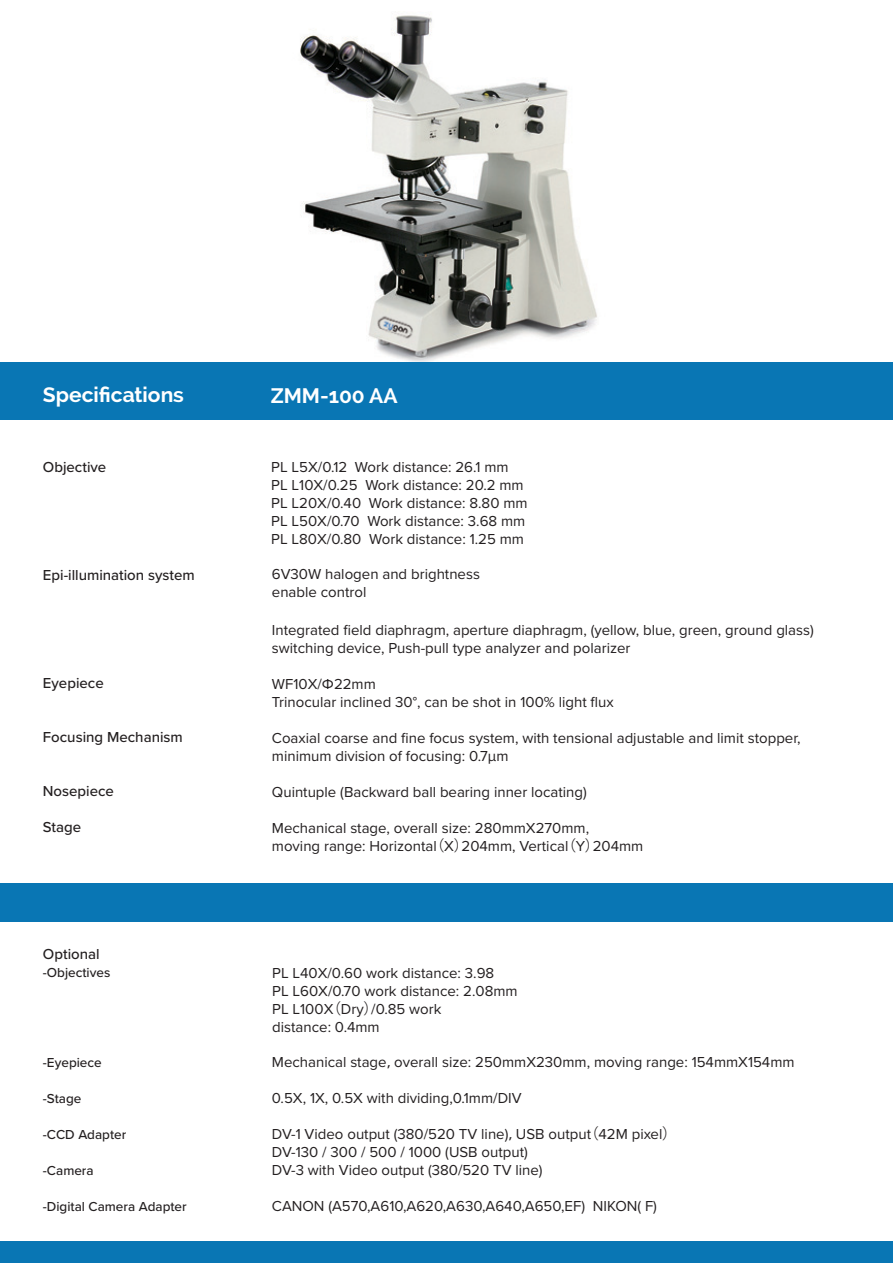
<style>
.page{position:relative;width:893px;height:1263px;background:#fff}
.page>*{position:absolute;margin:0;border:0;box-sizing:border-box;transform-origin:0 0}
.t1{font:700 21px "Raleway";color:#fff}
.t2{font:15px/18px "Proxima Nova";color:#231f20}
.t3{font:500 15px "Proxima Nova";color:#231f20}
.t4{font:500 13.5px "Proxima Nova";color:#231f20}
.s1{font-family:"Koz Go Pr 6 N"}
</style>
<div class="page">
<div style="left:0;top:1242px;width:893px;height:21px;background:#0976b4"></div>
<div style="left:0;top:362px;width:893px;height:58px;background:#0976b4"></div>
<div style="left:0;top:884px;width:893px;height:38px;background:#0976b4"></div>
<img style="left:300px;top:15px;width:297px;height:347px">
<h1 class="t1" style="left:43px;top:383px;width:143px">Specifications</h1>
<h1 class="t1" style="left:271px;top:383px;width:128px">ZMM-100 AA</h1>
<p class="t3" style="left:43px;top:456px;width:65px">Objective</p>
<p class="t3" style="left:43px;top:564px;width:153px">Epi-illumination system</p>
<p class="t3" style="left:43px;top:672px;width:62px">Eyepiece</p>
<p class="t3" style="left:43px;top:726px;width:141px">Focusing Mechanism</p>
<p class="t3" style="left:43px;top:780px;width:73px">Nosepiece</p>
<p class="t3" style="left:43px;top:816px;width:40px">Stage</p>
<p class="t3" style="left:43px;top:942px;width:58px">Optional</p>
<p class="t4" style="left:43px;top:962px;width:69px">-Objectives</p>
<p class="t4" style="left:43px;top:1052px;width:60px">-Eyepiece</p>
<p class="t4" style="left:43px;top:1088px;width:40px">-Stage</p>
<p class="t4" style="left:43px;top:1124px;width:85px">-CCD Adapter</p>
<p class="t4" style="left:43px;top:1160px;width:52px">-Camera</p>
<p class="t4" style="left:43px;top:1196px;width:145px">-Digital Camera Adapter</p>
<p class="t2" style="left:271px;top:458px;width:258px">PL L5X/0.12 Work distance: 26.1 mm PL L10X/0.25 Work distance: 20.2 mm PL L20X/0.40 Work distance: 8.80 mm PL L50X/0.70 Work distance: 3.68 mm PL L80X/0.80 Work distance: 1.25 mm</p>
<p class="t2" style="left:272px;top:564px;width:210px">6V30W halogen and brightness enable control</p>
<p class="t2" style="left:272px;top:620px;width:543px">Integrated field diaphragm, aperture diaphragm, (yellow, blue, green, ground glass) switching device, Push-pull type analyzer and polarizer</p>
<p class="t2" style="left:272px;top:674px;width:343px">WF10X/Φ22mm<br>Trinocular inclined 30°, can be shot in 100% light flux</p>
<p class="t2" style="left:272px;top:728px;width:530px">Coaxial coarse and fine focus system, with tensional adjustable and limit stopper, minimum division of focusing: 0.7μm</p>
<p class="t2" style="left:272px;top:782px;width:316px">Quintuple (Backward ball bearing inner locating)</p>
<p class="t2" style="left:272px;top:818px;width:373px">Mechanical stage, overall size: 280mmX270mm,<br>moving range: Horizontal<span class="s1">（</span>X<span class="s1">）</span>204mm, Vertical<span class="s1">（</span>Y<span class="s1">）</span>204mm</p>
<p class="t2" style="left:272px;top:963px;width:247px">PL L40X/0.60 work distance: 3.98<br>PL L60X/0.70 work distance: 2.08mm<br>PL L100X<span class="s1">（</span>Dry<span class="s1">）</span>/0.85 work<br>distance: 0.4mm</p>
<p class="t2" style="left:272px;top:1052px;width:524px">Mechanical stage<span class="s1">，</span>overall size: 250mmX230mm, moving range: 154mmX154mm</p>
<p class="t2" style="left:272px;top:1088px;width:251px">0.5X, 1X, 0.5X with dividing,0.1mm/DIV</p>
<p class="t2" style="left:272px;top:1124px;width:407px">DV-1 Video output (380/520 TV line)<span class="s1">，</span>USB output<span class="s1">（</span>42M pixel<span class="s1">）<br></span>DV-130 / 300 / 500 / 1000 (USB output)<br>DV-3 with Video output (380/520 TV line)</p>
<p class="t2" style="left:272px;top:1196px;width:387px">CANON (A570,A610,A620,A630,A640,A650,EF) NIKON( F)</p>
</div>
